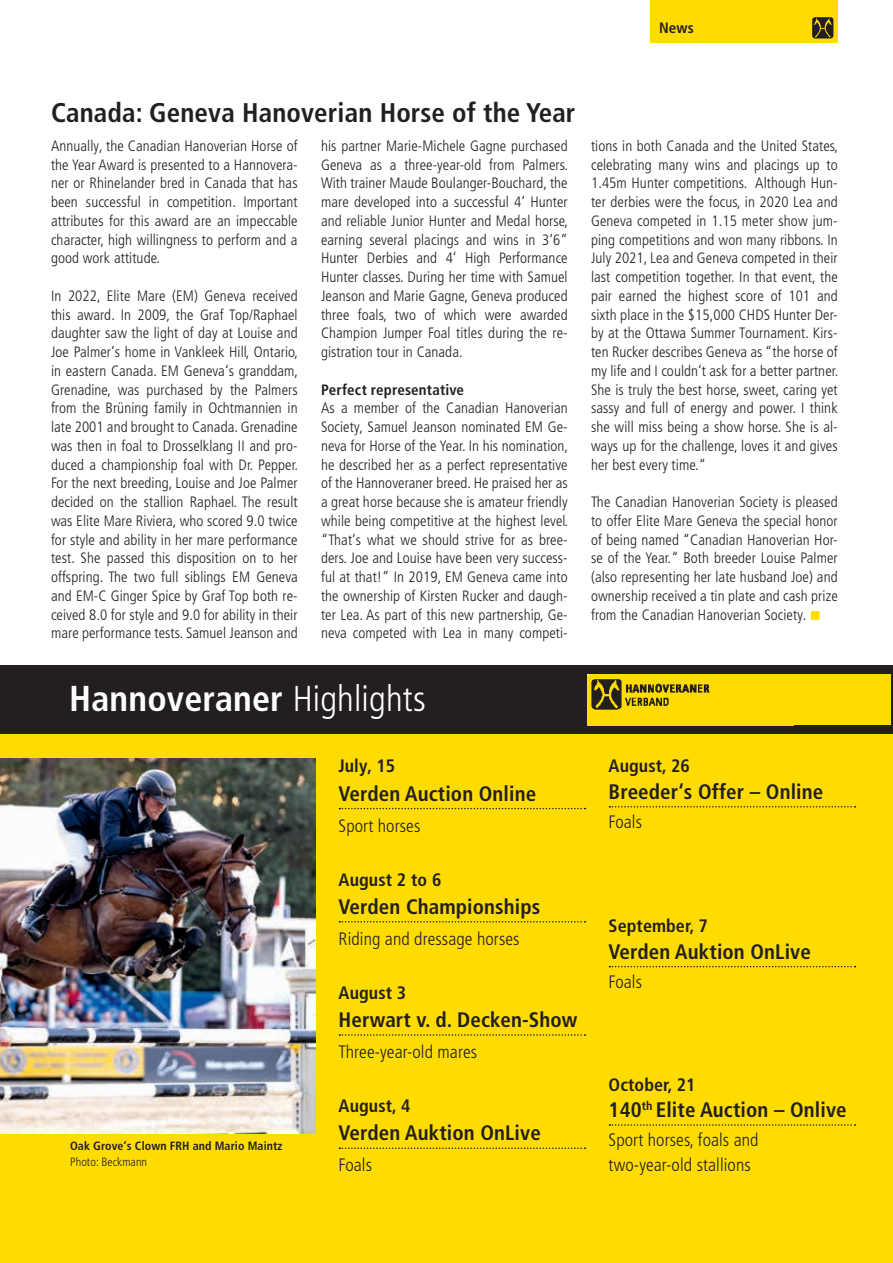
<style>
.page{position:relative;width:893px;height:1263px;background:#fff}
.page>*{position:absolute;margin:0;border:0;box-sizing:border-box;transform-origin:0 0}
.t1{font:700 condensed 36px "Frutiger LT Pro";letter-spacing:.005em;color:#fff}
.t2{font:700 condensed 27px "Frutiger LT Pro";letter-spacing:.005em;color:#231f20}
.t3{font:700 condensed 21px "Frutiger LT Pro";letter-spacing:.005em;color:#231f20}
.t4{font:300 condensed 18px/25px "Frutiger LT Pro";letter-spacing:.005em;color:#231f20}
.t5{font:700 condensed 18px "Frutiger LT Pro";letter-spacing:.005em;color:#231f20}
.t6{font:300 condensed 15px/18.8px "Frutiger LT Pro";letter-spacing:.005em;color:#231f20;text-align:justify}
.t7{font:700 condensed 15px "Frutiger LT Pro";letter-spacing:.005em;color:#231f20}
.t8{font:700 condensed 12px "Frutiger LT Pro";letter-spacing:.005em;color:#231f20}
.t9{font:300 condensed 12px "Frutiger LT Pro";letter-spacing:.005em;color:#231f20}
.s1{color:#ffdc01}
.s2{font-weight:300}
</style>
<div class="page">
<div style="left:651px;top:0;width:187px;height:43px;background:#ffdc01"></div>
<svg style="left:812px;top:17px;width:21px;height:21px"></svg>
<div style="left:1px;top:665px;width:892px;height:598px;background:#ffdc01"></div>
<svg style="left:339px;top:808px;width:246px;height:1px"></svg>
<svg style="left:339px;top:921px;width:246px;height:1px"></svg>
<svg style="left:339px;top:1034px;width:246px;height:2px"></svg>
<svg style="left:339px;top:1147px;width:246px;height:2px"></svg>
<svg style="left:609px;top:806px;width:246px;height:1px"></svg>
<svg style="left:609px;top:966px;width:246px;height:1px"></svg>
<svg style="left:609px;top:1124px;width:246px;height:2px"></svg>
<div style="left:0;top:665px;width:893px;height:68px;background:#231f20"></div>
<img style="left:587px;top:674px;width:200px;height:51px">
<div style="left:787px;top:674px;width:104px;height:51px;background:#ffdc01"></div>
<img style="left:1px;top:759px;width:314px;height:375px">
<p class="t7" style="left:659px;top:19px;width:36px">Sport</p>
<p class="t7" style="left:659px;top:19px;width:36px">News</p>
<h2 class="t2" style="left:51px;top:97px;width:526px">Canada: Geneva Hanoverian Horse of the Year</h2>
<p class="t6" style="left:51px;top:136px;width:248px">Annually, the Canadian Hanoverian Horse of the Year Award is presented to a Hannovera&shy;ner or Rhinelander bred in Canada that has been successful in competition. Important attributes for this award are an impeccable character, high willingness to perform and a good work attitude.</p>
<p class="t6" style="left:51px;top:286px;width:249px">In 2022, Elite Mare (EM) Geneva received this award. In 2009, the Graf Top/Raphael daughter saw the light of day at Louise and Joe Palmer‘s home in Vankleek Hill, Ontario, in eastern Canada. EM Geneva‘s granddam, Grenadine, was purchased by the Palmers from the Brüning family in Ochtmannien in late 2001 and brought to Canada. Grenadine was then in foal to Drosselklang II and pro&shy;duced a championship foal with Dr. Pepper.<br>For the next breeding, Louise and Joe Palmer decided on the stallion Raphael. The result was Elite Mare Riviera, who scored 9.0 twice for style and ability in her mare performance test. She passed this disposition on to her offspring. The two full siblings EM Geneva and EM-C Ginger Spice by Graf Top both re&shy;ceived 8.0 for style and 9.0 for ability in their mare performance tests. Samuel Jeanson and</p>
<p class="t6" style="left:321px;top:136px;width:249px">his partner Marie-Michele Gagne purchased Geneva as a three-year-old from Palmers.<br>With trainer Maude Boulanger-Bouchard, the mare developed into a successful 4‘ Hunter and reliable Junior Hunter and Medal horse, earning several placings and wins in 3‘6“ Hunter Derbies and 4‘ High Performance Hunter classes. During her time with Samuel Jeanson and Marie Gagne, Geneva produced three foals, two of which were awarded Champion Jumper Foal titles during the re&shy;gistration tour in Canada.</p>
<p class="t7" style="left:321px;top:380px;width:144px">Perfect representative</p>
<p class="t6" style="left:321px;top:399px;width:249px">As a member of the Canadian Hanoverian Society, Samuel Jeanson nominated EM Ge&shy;neva for Horse of the Year. In his nomination, he described her as a perfect representative of the Hannoveraner breed. He praised her as a great horse because she is amateur friendly while being competitive at the highest level. “That‘s what we should strive for as bree&shy;ders. Joe and Louise have been very success&shy;ful at that!“ In 2019, EM Geneva came into the ownership of Kirsten Rucker and daugh&shy;ter Lea. As part of this new partnership, Ge&shy;neva competed with Lea in many competi-</p>
<p class="t6" style="left:591px;top:136px;width:249px">tions in both Canada and the United States, celebrating many wins and placings up to 1.45m Hunter competitions. Although Hun&shy;ter derbies were the focus, in 2020 Lea and Geneva competed in 1.15 meter show jum&shy;ping competitions and won many ribbons. In July 2021, Lea and Geneva competed in their last competition together. In that event, the pair earned the highest score of 101 and sixth place in the $15,000 CHDS Hunter Der&shy;by at the Ottawa Summer Tournament. Kirs&shy;ten Rucker describes Geneva as “the horse of my life and I couldn‘t ask for a better partner.<br>She is truly the best horse, sweet, caring yet sassy and full of energy and power. I think she will miss being a show horse. She is al&shy;ways up for the challenge, loves it and gives her best every time.“</p>
<p class="t6" style="left:591px;top:493px;width:248px">The Canadian Hanoverian Society is pleased to offer Elite Mare Geneva the special honor of being named “Canadian Hanoverian Hor&shy;se of the Year.“ Both breeder Louise Palmer (also representing her late husband Joe) and ownership received a tin plate and cash prize from the Canadian Hanoverian Society. <span class="s1">■</span></p>
<h1 class="t1" style="left:69px;top:677px;width:358px">Hannoveraner <span class="s2">Highlights</span></h1>
<p class="t8" style="left:70px;top:1139px;width:214px">Oak Grove‘s Clown FRH and Mario Maintz</p>
<p class="t9" style="left:70px;top:1155px;width:79px">Photo: Beckmann</p>
<p class="t5" style="left:339px;top:755px;width:58px">July, 15</p>
<h3 class="t3" style="left:339px;top:781px;width:199px">Verden Auction Online</h3>
<p class="t4" style="left:339px;top:813px;width:83px">Sport horses</p>
<p class="t5" style="left:339px;top:868px;width:104px">August 2 to 6</p>
<h3 class="t3" style="left:339px;top:894px;width:203px">Verden Championships</h3>
<p class="t4" style="left:339px;top:926px;width:182px">Riding and dressage horses</p>
<p class="t5" style="left:339px;top:982px;width:69px">August 3</p>
<h3 class="t3" style="left:339px;top:1007px;width:240px">Herwart v. d. Decken-Show</h3>
<p class="t4" style="left:339px;top:1039px;width:140px">Three-year-old mares</p>
<p class="t5" style="left:339px;top:1095px;width:73px">August, 4</p>
<h3 class="t3" style="left:339px;top:1120px;width:204px">Verden Auktion OnLive</h3>
<p class="t4" style="left:339px;top:1153px;width:35px">Foals</p>
<p class="t5" style="left:609px;top:755px;width:83px">August, 26</p>
<h3 class="t3" style="left:609px;top:779px;width:216px">Breeder‘s Offer – Online</h3>
<p class="t4" style="left:609px;top:809px;width:35px">Foals</p>
<p class="t5" style="left:609px;top:915px;width:101px">September, 7</p>
<h3 class="t3" style="left:609px;top:939px;width:204px">Verden Auktion OnLive</h3>
<p class="t4" style="left:609px;top:969px;width:35px">Foals</p>
<p class="t5" style="left:609px;top:1073px;width:88px">October, 21</p>
<h3 class="t3" style="left:609px;top:1097px;width:240px">140<sup>th</sup> Elite Auction – Onlive</h3>
<p class="t4" style="left:609px;top:1128px;width:151px">Sport horses, foals and two-year-old stallions</p>
</div>
